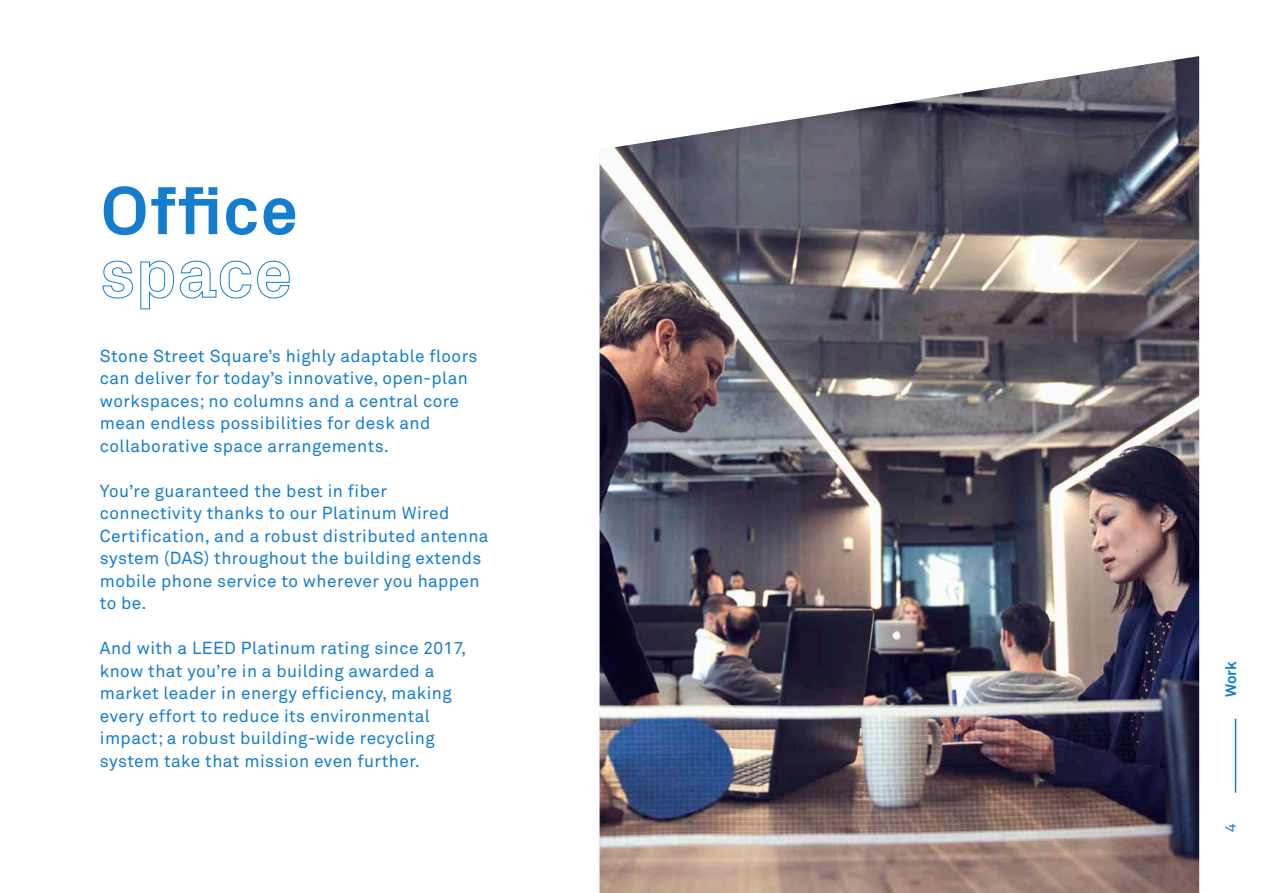
<style>
.page{position:relative;width:1263px;height:893px;background:#fff}
.page>*{position:absolute;margin:0;border:0;box-sizing:border-box;transform-origin:0 0}
.t1{font:700 69px "Px Grotesk";color:#147dce}
.t2{font:17.25px/22.5px "Akkurat";letter-spacing:.025em;color:#147dce}
.t3{font:700 15px "Akkurat";color:#147dce}
.t4{font:15px "Akkurat";color:#147dce}
</style>
<div class="page">
<hr style="left:1235px;top:719px;width:1px;height:74px;background:#147dce">
<svg style="left:102px;top:260px;width:31px;height:39px"></svg>
<svg style="left:140px;top:260px;width:34px;height:50px"></svg>
<svg style="left:180px;top:260px;width:110px;height:39px"></svg>
<img style="left:600px;top:56px;width:599px;height:837px">
<p class="t1" style="left:100px;top:169px;width:200px">Office</p>
<p class="t2" style="left:100px;top:345px;width:379px">Stone Street Square’s highly adaptable floors can deliver for today’s innovative, open-plan</p>
<p class="t2" style="left:100px;top:390px;width:361px">workspaces; no columns and a central core mean endless possibilities for desk and collaborative space arrangements.</p>
<p class="t2" style="left:100px;top:480px;width:390px">You’re guaranteed the best in fiber connectivity thanks to our Platinum Wired Certification, and a robust distributed antenna system (DAS) throughout the building extends mobile phone service to wherever you happen to be.</p>
<p class="t2" style="left:100px;top:637px;width:368px">And with a LEED Platinum rating since 2017,</p>
<p class="t2" style="left:100px;top:660px;width:353px">know that you’re in a building awarded a market leader in energy efficiency, making every effort to reduce its environmental impact; a robust building-wide recycling system take that mission even further.</p>
<p class="t3" style="left:1221px;top:697px;width:37px;rotate:-90deg">Work</p>
<p class="t4" style="left:1222px;top:832px;width:10px;rotate:-90deg">4</p>
</div>
